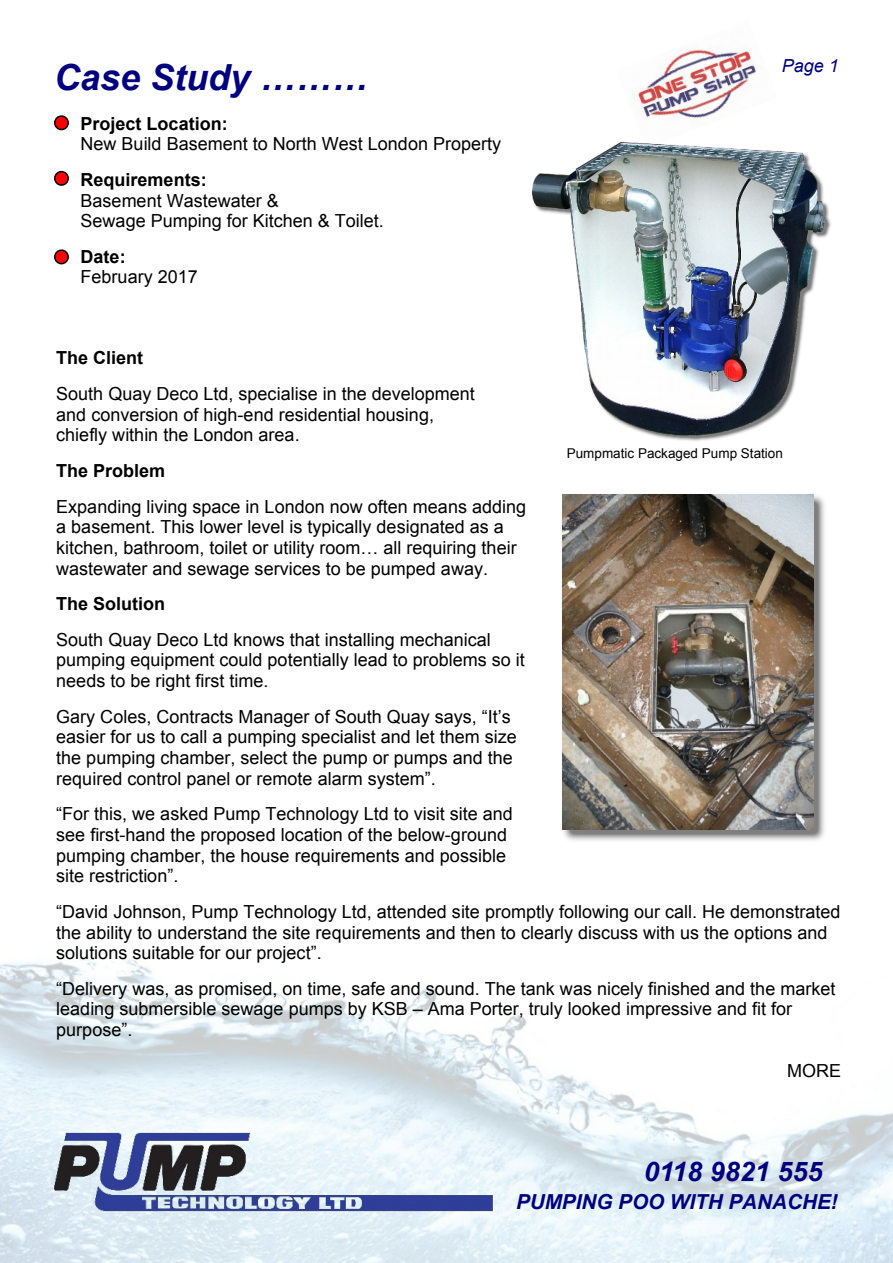
<style>
.page{position:relative;width:893px;height:1263px;background:#fff}
.page>*{position:absolute;margin:0;border:0;box-sizing:border-box;transform-origin:0 0}
.t1{font:italic 700 36px "Arial";color:#000080}
.t2{font:italic 700 27px "Arial";color:#000080}
.t3{font:italic 700 20.7px "Arial";color:#000080}
.t4{font:18px/20.7px "Arial";color:#000}
.t5{font:700 18px "Arial";color:#000}
.t6{font:italic 18px "Arial";color:#000080}
.t7{font:13.5px "Arial";color:#000}
</style>
<div class="page">
<img style="left:0;top:958px;width:893px;height:305px">
<img style="left:48px;top:1131px;width:452px;height:82px">
<div style="left:54px;top:115px;width:15px;height:15px;background:#f00;border:2px solid #000;border-radius:50%"></div>
<div style="left:54px;top:171px;width:15px;height:15px;background:#f00;border:2px solid #000;border-radius:50%"></div>
<div style="left:54px;top:249px;width:15px;height:15px;background:#f00;border:2px solid #000;border-radius:50%"></div>
<img style="left:638px;top:49px;width:119px;height:74px">
<img style="left:651px;top:202px;width:180px;height:239px">
<img style="left:532px;top:142px;width:293px;height:293px">
<img style="left:562px;top:494px;width:263px;height:347px">
<img style="left:562px;top:494px;width:251px;height:335px">
<h1 class="t1" style="left:54px;top:64px;width:316px">Case Study ………</h1>
<p class="t5" style="left:81px;top:116px;width:149px">Project Location:</p>
<p class="t4" style="left:81px;top:135px;width:422px">New Build Basement to North West London Property</p>
<p class="t5" style="left:81px;top:173px;width:128px">Requirements:</p>
<p class="t4" style="left:81px;top:191px;width:305px">Basement Wastewater &amp;<br>Sewage Pumping for Kitchen &amp; Toilet.</p>
<p class="t5" style="left:81px;top:250px;width:47px">Date:</p>
<p class="t4" style="left:81px;top:268px;width:119px">February 2017</p>
<p class="t6" style="left:782px;top:59px;width:59px">Page 1</p>
<p class="t5" style="left:56px;top:351px;width:89px">The Client</p>
<p class="t4" style="left:56px;top:385px;width:420px">South Quay Deco Ltd, specialise in the development and conversion of high-end residential housing, chiefly within the London area.</p>
<p class="t5" style="left:56px;top:464px;width:111px">The Problem</p>
<p class="t4" style="left:56px;top:498px;width:471px">Expanding living space in London now often means adding a basement. This lower level is typically designated as a kitchen, bathroom, toilet or utility room… all requiring their wastewater and sewage services to be pumped away.</p>
<p class="t5" style="left:56px;top:597px;width:110px">The Solution</p>
<p class="t4" style="left:56px;top:631px;width:470px">South Quay Deco Ltd knows that installing mechanical pumping equipment could potentially lead to problems so it needs to be right first time.</p>
<p class="t4" style="left:56px;top:708px;width:462px">Gary Coles, Contracts Manager of South Quay says, “It’s easier for us to call a pumping specialist and let them size the pumping chamber, select the pump or pumps and the required control panel or remote alarm system”.</p>
<p class="t4" style="left:56px;top:805px;width:458px">“For this, we asked Pump Technology Ltd to visit site and see first-hand the proposed location of the below-ground pumping chamber, the house requirements and possible site restriction”.</p>
<p class="t4" style="left:56px;top:903px;width:786px">“David Johnson, Pump Technology Ltd, attended site promptly following our call. He demonstrated the ability to understand the site requirements and then to clearly discuss with us the options and solutions suitable for our project”.</p>
<p class="t4" style="left:56px;top:980px;width:781px">“Delivery was, as promised, on time, safe and sound. The tank was nicely finished and the market leading submersible sewage pumps by KSB – Ama Porter, truly looked impressive and fit for purpose”.</p>
<p class="t4" style="left:787px;top:1062px;width:56px">MORE</p>
<p class="t7" style="left:567px;top:448px;width:218px">Pumpmatic Packaged Pump Station</p>
<h2 class="t2" style="left:644px;top:1161px;width:180px">0118 9821 555</h2>
<p class="t3" style="left:516px;top:1194px;width:323px">PUMPING POO WITH PANACHE!</p>
</div>
